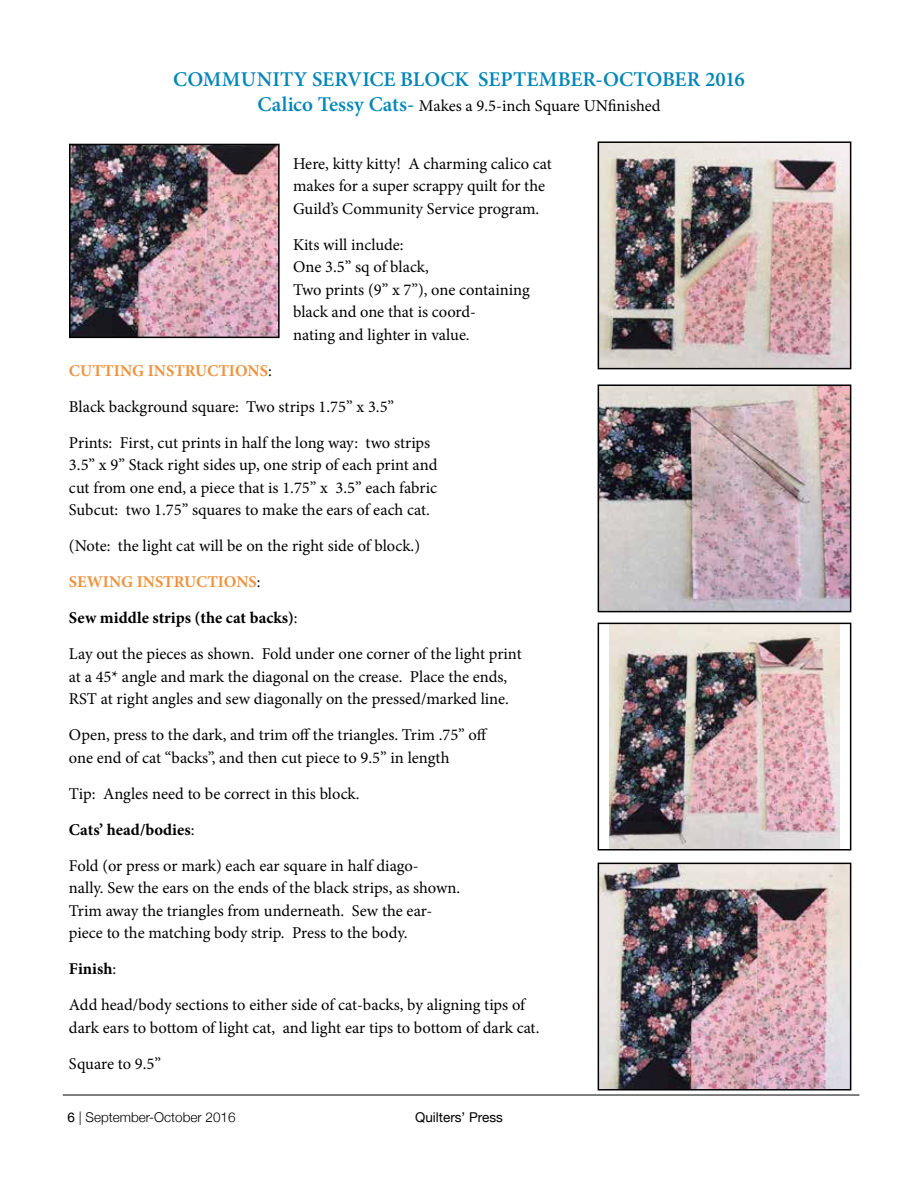
<style>
.page{position:relative;width:918px;height:1188px;background:#fff}
.page>*{position:absolute;margin:0;border:0;box-sizing:border-box;transform-origin:0 0}
.t1{font:600 21px "Minion Pro";color:#0086b8}
.t2{font:16.5px/22.5px "Minion Pro";color:#000}
.t3{font:300 13.5px "Helvetica Neue";color:#000}
.t4{font:13.5px "Helvetica Neue";color:#000}
.s1{font-weight:600;font-size:21px;color:#0086b8}
.s2{font-weight:700;color:#ef933e}
.s3{font-weight:700}
.s4{font-weight:400}
</style>
<div class="page">
<hr style="left:63px;top:1095px;width:796px;height:1px;background:#000">
<img style="left:72px;top:147px;width:205px;height:188px">
<div style="left:69px;top:144px;width:211px;height:194px;border:2px solid #000"></div>
<img style="left:601px;top:387px;width:247px;height:222px">
<div style="left:598px;top:384px;width:253px;height:228px;border:2px solid #000"></div>
<img style="left:610px;top:626px;width:229px;height:221px">
<div style="left:598px;top:623px;width:253px;height:227px;border:2px solid #000"></div>
<img style="left:601px;top:144px;width:247px;height:222px">
<div style="left:598px;top:141px;width:253px;height:228px;border:2px solid #000"></div>
<img style="left:601px;top:866px;width:247px;height:221px">
<div style="left:598px;top:863px;width:253px;height:227px;border:2px solid #000"></div>
<p class="t1" style="left:173px;top:65px;width:573px">COMMUNITY SERVICE BLOCK SEPTEMBER-OCTOBER 2016</p>
<p class="t2" style="left:257px;top:95px;width:405px"><span class="s1">Calico Tessy Cats-</span> Makes a 9.5-inch Square UNfinished</p>
<p class="t2" style="left:293px;top:152px;width:260px">Here, kitty kitty! A charming calico cat makes for a super scrappy quilt for the<br>Guild’s Community Service program.</p>
<p class="t2" style="left:293px;top:233px;width:238px">Kits will include:<br>One 3.5” sq of black,<br>Two prints (9” x 7”), one containing black and one that is coord-<br>nating and lighter in value.</p>
<p class="t2" style="left:69px;top:352px;width:363px;line-height:36px"><span class="s2">CUTTING INSTRUCTIONS</span>:<br>Black background square: Two strips 1.75” x 3.5”<br>Prints: First, cut prints in half the long way: two strips</p>
<p class="t2" style="left:69px;top:454px;width:370px;text-align:justify">3.5” x 9” Stack right sides up, one strip of each print and cut from one end, a piece that is 1.75” x 3.5” each fabric Subcut: two 1.75” squares to make the ears of each cat.</p>
<p class="t2" style="left:69px;top:528px;width:454px;line-height:36px">(Note: the light cat will be on the right side of block.)<br><span class="s2">SEWING INSTRUCTIONS</span>:<br><span class="s3">Sew middle strips (the cat backs)</span>:<br>Lay out the pieces as shown. Fold under one corner of the light print</p>
<p class="t2" style="left:69px;top:665px;width:441px">at a 45* angle and mark the diagonal on the crease. Place the ends,<br>RST at right angles and sew diagonally on the pressed/marked line.</p>
<p class="t2" style="left:69px;top:724px;width:420px">Open, press to the dark, and trim off the triangles. Trim .75” off one end of cat “backs”, and then cut piece to 9.5” in length</p>
<p class="t2" style="left:69px;top:776px;width:351px;line-height:36px">Tip: Angles need to be correct in this block.<br><span class="s3">Cats’ head/bodies</span>:<br>Fold (or press or mark) each ear square in half diago-</p>
<p class="t2" style="left:69px;top:877px;width:393px">nally. Sew the ears on the ends of the black strips, as shown.<br>Trim away the triangles from underneath. Sew the ear&shy;piece to the matching body strip. Press to the body.</p>
<p class="t2" style="left:69px;top:951px;width:458px;line-height:36px"><span class="s3">Finish</span>:<br>Add head/body sections to either side of cat-backs, by aligning tips of</p>
<p class="t2" style="left:69px;top:1010px;width:472px;line-height:36px">dark ears to bottom of light cat, and light ear tips to bottom of dark cat.<br>Square to 9.5”</p>
<p class="t3" style="left:68px;top:1106px;width:170px"><span class="s4">6</span> | September-October 2016</p>
<p class="t4" style="left:415px;top:1107px;width:89px">Quilters’ Press</p>
</div>
